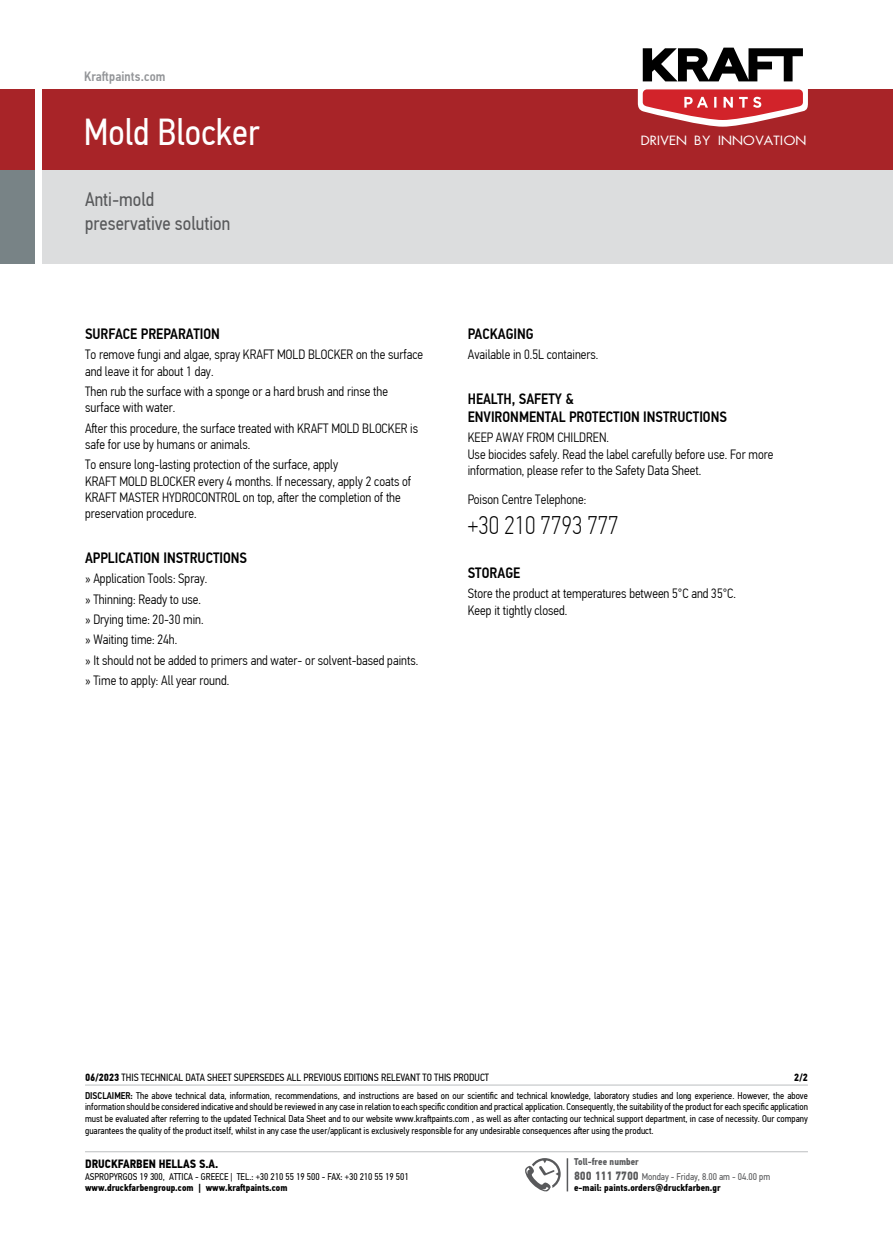
<style>
.page{position:relative;width:893px;height:1234px;background:#fff}
.page>*{position:absolute;margin:0;border:0;box-sizing:border-box;transform-origin:0 0}
.t1{font:37.5px "PF Din Text Cond Pro";color:#fff}
.t2{font:100 25.5px "PF Din Text Cond Pro";color:#000}
.t3{font:19.5px/23.4px "PF Din Text Cond Pro";color:#58595b}
.t4{font:500 15px/18px "PF Din Text Cond Pro";color:#000}
.t5{font:300 13.5px/16.2px "PF Din Text Cond Pro";color:#000}
.t6{font:13.5px "UB Future";color:#fff;scale:1.1 1}
.t7{font:500 13.5px "PF Din Text Cond Pro";letter-spacing:.01em;color:#939598}
.t8{font:700 12px "PF Din Text Cond Pro";color:#000}
.t9{font:10.5px "PF Din Text Cond Pro";color:#000}
.t10{font:700 10.5px "PF Din Text Cond Pro";color:#000}
.t11{font:9.75px/11.7px "PF Din Text Cond Pro";color:#000}
.t12{font:700 9.75px/11.7px "PF Din Text Cond Pro";color:#000}
.t13{font:700 9.75px "PF Din Text Cond Pro";color:#58595b}
.s1{font-weight:700}
.s2{font-weight:500}
.s3{font-size:12px;color:#58595b}
.s4{font-weight:400;color:#58595b}
</style>
<div class="page">
<div style="left:43px;top:89px;width:850px;height:81px;background:#a82428"></div>
<div style="left:0;top:89px;width:34px;height:81px;background:#a82428"></div>
<svg style="left:638px;top:47px;width:170px;height:80px"></svg>
<div style="left:43px;top:170px;width:850px;height:94px;background:#dcddde"></div>
<div style="left:0;top:170px;width:34px;height:94px;background:#788386"></div>
<hr style="left:85px;top:1151px;width:723px;height:1px;background:#bcbec0">
<svg style="left:525px;top:1158px;width:36px;height:34px"></svg>
<hr style="left:567px;top:1157px;width:1px;height:34px;background:#58595b">
<hr style="left:85px;top:1084px;width:723px;height:1px;background:#bcbec0">
<p class="t7" style="left:84px;top:69px;width:83px">Kraftpaints.com</p>
<p class="t1" style="left:84px;top:109px;width:178px">Mold Blocker</p>
<p class="t3" style="left:85px;top:188px;width:147px">Anti-mold preservative solution</p>
<p class="t4" style="left:85px;top:325px;width:136px">SURFACE PREPARATION</p>
<p class="t5" style="left:85px;top:346px;width:339px">To remove fungi and algae, spray KRAFT MOLD BLOCKER on the surface and leave it for about 1 day.</p>
<p class="t5" style="left:85px;top:383px;width:304px">Then rub the surface with a sponge or a hard brush and rinse the surface with water.</p>
<p class="t5" style="left:85px;top:420px;width:335px">After this procedure, the surface treated with KRAFT MOLD BLOCKER is safe for use by humans or animals.</p>
<p class="t5" style="left:85px;top:456px;width:328px">To ensure long-lasting protection of the surface, apply<br>KRAFT MOLD BLOCKER every 4 months. If necessary, apply 2 coats of KRAFT MASTER HYDROCONTROL on top, after the completion of the preservation procedure.</p>
<p class="t4" style="left:85px;top:548px;width:164px">APPLICATION INSTRUCTIONS</p>
<p class="t5" style="left:85px;top:570px;width:124px">» Application Tools: Spray.</p>
<p class="t5" style="left:85px;top:590px;width:118px">» Thinning: Ready to use.</p>
<p class="t5" style="left:85px;top:611px;width:120px">» Drying time: 20-30 min.</p>
<p class="t5" style="left:85px;top:631px;width:94px">» Waiting time: 24h.</p>
<p class="t5" style="left:85px;top:652px;width:335px">» It should not be added to primers and water- or solvent-based paints.</p>
<p class="t5" style="left:85px;top:672px;width:146px">» Time to apply: All year round.</p>
<p class="t6" style="left:640px;top:133px;width:152px">DRIVEN BY INNOVATION</p>
<p class="t4" style="left:468px;top:325px;width:67px">PACKAGING</p>
<p class="t5" style="left:468px;top:346px;width:132px">Available in 0.5L containers.</p>
<p class="t4" style="left:468px;top:390px;width:261px">HEALTH, SAFETY &amp;<br>ENVIRONMENTAL PROTECTION INSTRUCTIONS</p>
<p class="t5" style="left:468px;top:429px;width:307px">KEEP AWAY FROM CHILDREN.<br>Use biocides safely. Read the label carefully before use. For more information, please refer to the Safety Data Sheet.</p>
<p class="t5" style="left:468px;top:491px;width:120px">Poison Centre Telephone:</p>
<p class="t2" style="left:468px;top:511px;width:152px">+30 210 7793 777</p>
<p class="t4" style="left:468px;top:564px;width:54px">STORAGE</p>
<p class="t5" style="left:468px;top:585px;width:270px">Store the product at temperatures between 5°C and 35°C.<br>Keep it tightly closed.</p>
<p class="t9" style="left:85px;top:1070px;width:406px"><span class="s1">06/2023</span> ΤHIS TECHNICAL DATA SHEET SUPERSEDES ALL PREVIOUS EDITIONS RELEVANT TO THIS PRODUCT</p>
<p class="t10" style="left:794px;top:1070px;width:15px">2/2</p>
<p class="t11" style="left:85px;top:1089px;width:724px;text-align:justify"><span class="s2">DISCLAIMER:</span> The above technical data, information, recommendations, and instructions are based on our scientific and technical knowledge, laboratory studies and long experience. However, the above information should be considered indicative and should be reviewed in any case in relation to each specific condition and practical application. Consequently, the suitability of the product for each specific application must be evaluated after referring to the updated Technical Data Sheet and to our website www.kraftpaints.com , as well as after contacting our technical support department, in case of necessity. Our company guarantees the quality of the product itself, whilst in any case the user/applicant is exclusively responsible for any undesirable consequences after using the product.</p>
<p class="t8" style="left:85px;top:1156px;width:135px">DRUCKFARBEN HELLAS S.A.</p>
<p class="t11" style="left:85px;top:1170px;width:325px">ASPROPYRGOS 19 300, ATTICA - GREECE | TEL.: +30 210 55 19 500 - FAX: +30 210 55 19 501 <span class="s1">www.druckfarbengroup.com | www.kraftpaints.com</span></p>
<p class="t13" style="left:574px;top:1155px;width:66px">Toll-free number</p>
<p class="t12" style="left:574px;top:1170px;width:198px"><span class="s3">800 111 7700</span> <span class="s4">Monday - Friday, 8.00 am - 04.00 pm </span>e-mail: paints.orders@druckfarben.gr</p>
</div>
